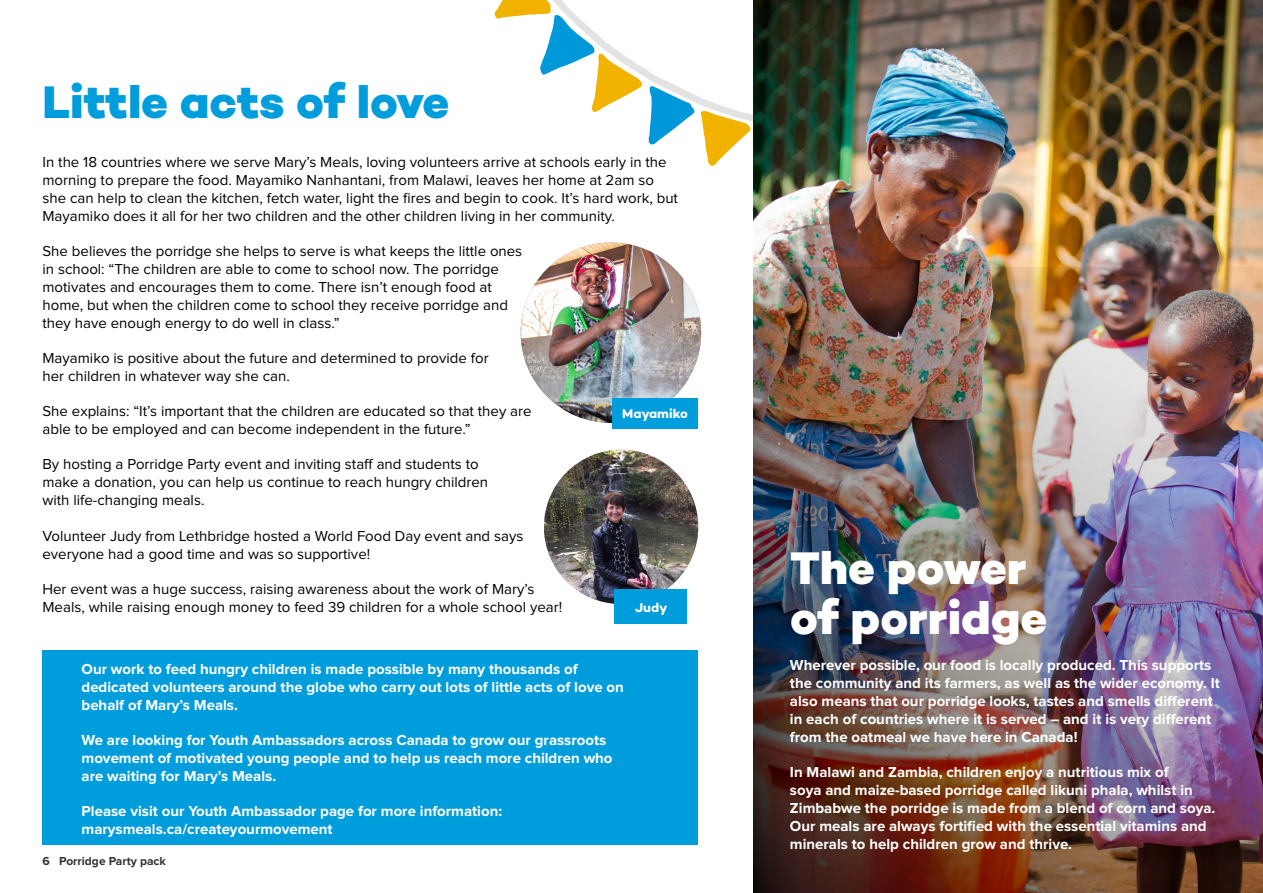
<style>
.page{position:relative;width:1263px;height:893px;background:#fff}
.page>*{position:absolute;margin:0;border:0;box-sizing:border-box;transform-origin:0 0}
.t1{font:800 46.5px/49.5px "Campton";letter-spacing:-.005em;color:#fff}
.t2{font:800 46.5px "Campton";letter-spacing:-.005em;color:#009ddc}
.t3{font:15px/18px "Proxima Nova";color:#000}
.t4{font:700 15px/18px "Proxima Nova";color:#fff}
.t5{font:700 13.05px "Campton";letter-spacing:-.005em;color:#fff}
.t6{font:700 12px "Proxima Nova";color:#333}
</style>
<div class="page">
<svg style="left:495px;top:0;width:258px;height:166px"></svg>
<img style="left:753px;top:0;width:510px;height:268px">
<img style="left:753px;top:268px;width:510px;height:625px">
<div style="left:43px;top:651px;width:655px;height:194px;background:#009ddc"></div>
<img style="left:521px;top:242px;width:180px;height:181px;border-radius:90px">
<img style="left:544px;top:450px;width:154px;height:154px;border-radius:77px">
<div style="left:612px;top:398px;width:86px;height:30px;background:#009ddc"></div>
<div style="left:615px;top:590px;width:72px;height:34px;background:#009ddc"></div>
<h1 class="t2" style="left:43px;top:73px;width:408px">Little acts of love</h1>
<p class="t3" style="left:43px;top:154px;width:637px">In the 18 countries where we serve Mary’s Meals, loving volunteers arrive at schools early in the morning to prepare the food. Mayamiko Nanhantani, from Malawi, leaves her home at 2am so she can help to clean the kitchen, fetch water, light the fires and begin to cook. It’s hard work, but Mayamiko does it all for her two children and the other children living in her community.</p>
<p class="t3" style="left:43px;top:243px;width:481px">She believes the porridge she helps to serve is what keeps the little ones in school: “The children are able to come to school now. The porridge motivates and encourages them to come. There isn’t enough food at home, but when the children come to school they receive porridge and they have enough energy to do well in class.”</p>
<p class="t3" style="left:43px;top:350px;width:448px">Mayamiko is positive about the future and determined to provide for her children in whatever way she can.</p>
<p class="t3" style="left:43px;top:403px;width:490px">She explains: “It’s important that the children are educated so that they are able to be employed and can become independent in the future.”</p>
<p class="t3" style="left:43px;top:456px;width:447px">By hosting a Porridge Party event and inviting staff and students to make a donation, you can help us continue to reach hungry children with life-changing meals.</p>
<p class="t3" style="left:43px;top:527px;width:482px">Volunteer Judy from Lethbridge hosted a World Food Day event and says everyone had a good time and was so supportive!</p>
<p class="t3" style="left:43px;top:580px;width:521px">Her event was a huge success, raising awareness about the work of Mary’s<br>Meals, while raising enough money to feed 39 children for a whole school year!</p>
<p class="t5" style="left:622px;top:406px;width:67px">Mayamiko</p>
<p class="t5" style="left:635px;top:599px;width:34px">Judy</p>
<p class="t4" style="left:82px;top:661px;width:544px">Our work to feed hungry children is made possible by many thousands of dedicated volunteers around the globe who carry out lots of little acts of love on behalf of Mary’s Meals.</p>
<p class="t4" style="left:82px;top:732px;width:532px">We are looking for Youth Ambassadors across Canada to grow our grassroots movement of motivated young people and to help us reach more children who are waiting for Mary’s Meals.</p>
<p class="t4" style="left:82px;top:803px;width:422px">Please visit our Youth Ambassador page for more information: marysmeals.ca/createyourmovement</p>
<p class="t6" style="left:43px;top:855px;width:125px">6 Porridge Party pack</p>
<h1 class="t1" style="left:790px;top:544px;width:259px">The power of porridge</h1>
<p class="t4" style="left:790px;top:656px;width:432px">Wherever possible, our food is locally produced. This supports the community and its farmers, as well as the wider economy. It also means that our porridge looks, tastes and smells different in each of countries where it is served – and it is very different from the oatmeal we have here in Canada!</p>
<p class="t4" style="left:790px;top:763px;width:427px">In Malawi and Zambia, children enjoy a nutritious mix of<br>soya and maize-based porridge called likuni phala, whilst in Zimbabwe the porridge is made from a blend of corn and soya.<br>Our meals are always fortified with the essential vitamins and minerals to help children grow and thrive.</p>
</div>
